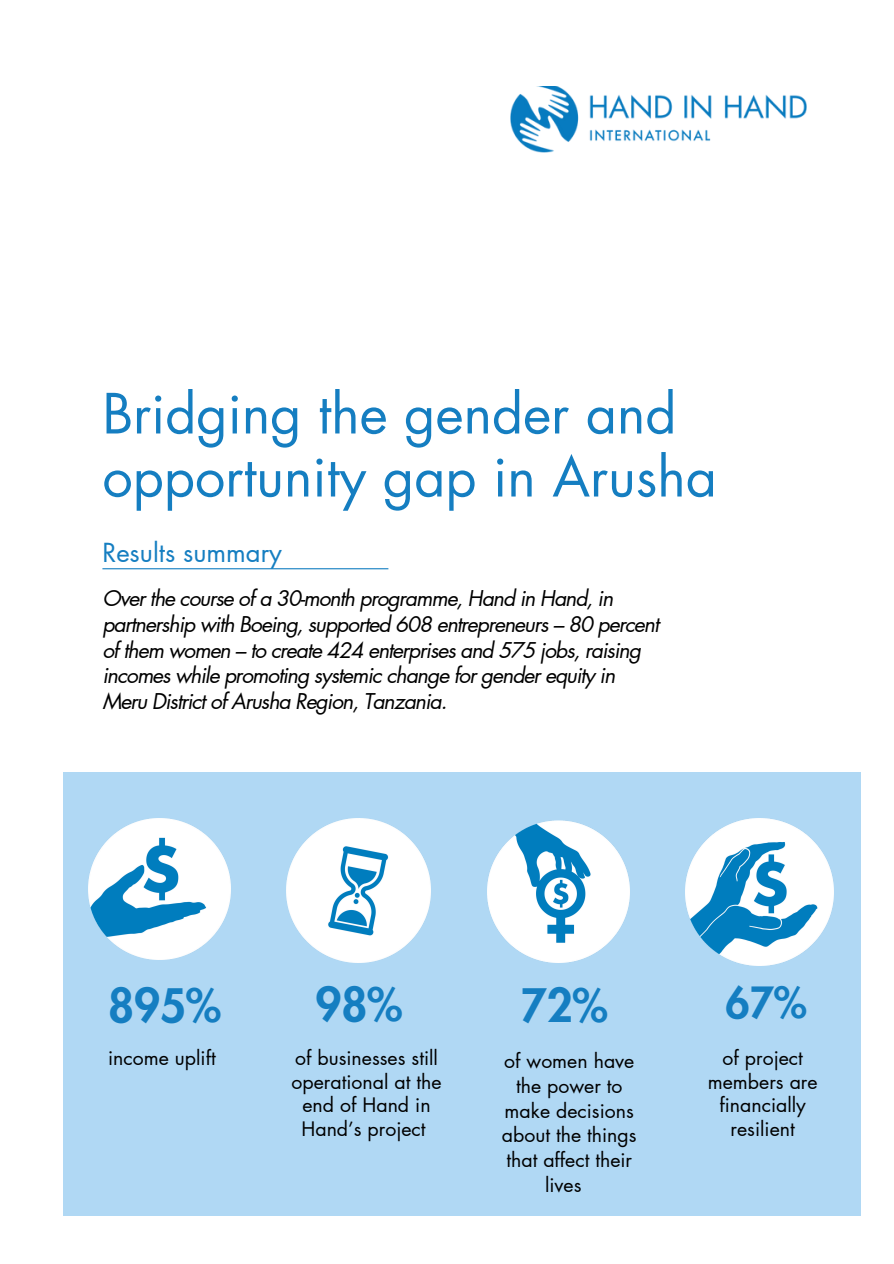
<style>
.page{position:relative;width:894px;height:1264px;background:#fff}
.page>*{position:absolute;margin:0;border:0;box-sizing:border-box;transform-origin:0 0}
.t1{font:53.85px/63px "Futura LT Pro";color:#157ec1}
.t2{font:800 45px "Futura LT Pro";color:#157ec1}
.t3{font:800 42px "Futura LT Pro";color:#157ec1}
.t4{font:25.65px "Futura LT Pro";color:#157ec1}
.t5{font:italic 21.3px/25.8px "Futura LT Pro";letter-spacing:-.05em;color:#000}
.t6{font:19.5px/23.7px "Futura LT Pro";color:#000;text-align:center}
</style>
<div class="page">
<img style="left:510px;top:86px;width:296px;height:66px">
<hr style="left:102px;top:568px;width:286px;height:1px;background:#157ec1">
<div style="left:63px;top:771px;width:797px;height:444px;background:#b0d8f4"></div>
<img style="left:89px;top:818px;width:141px;height:141px">
<img style="left:287px;top:818px;width:144px;height:144px">
<img style="left:487px;top:820px;width:142px;height:142px">
<img style="left:685px;top:818px;width:147px;height:147px">
<p class="t1" style="left:102px;top:384px;width:615px">Bridging the gender and opportunity gap in Arusha</p>
<h1 class="t4" style="left:102px;top:540px;width:181px">Results summary</h1>
<p class="t5" style="left:102px;top:586px;width:558px">Over the course of a 30-month programme, Hand in Hand, in partnership with Boeing, supported 608 entrepreneurs – 80 percent of them women – to create 424 enterprises and 575 jobs, raising incomes while promoting systemic change for gender equity in Meru District of Arusha Region, Tanzania.</p>
<p class="t3" style="left:725px;top:982px;width:82px">67%</p>
<h2 class="t2" style="left:108px;top:984px;width:114px">895%</h2>
<p class="t2" style="left:315px;top:983px;width:88px">98%</p>
<p class="t2" style="left:520px;top:984px;width:88px">72%</p>
<h2 class="t6" style="left:291px;top:1046px;width:151px">of businesses still operational at the end of Hand in<br>Hand’s project</h2>
<p class="t6" style="left:707px;top:1046px;width:111px">of project members are financially resilient</p>
<h3 class="t6" style="left:108px;top:1046px;width:109px">income uplift</h3>
<p class="t6" style="left:504px;top:1049px;width:132px">of women have</p>
<p class="t6" style="left:516px;top:1074px;width:108px">the power to</p>
<p class="t6" style="left:504px;top:1099px;width:131px">make decisions</p>
<p class="t6" style="left:501px;top:1124px;width:136px">about the things</p>
<p class="t6" style="left:506px;top:1148px;width:127px">that affect their</p>
<p class="t6" style="left:545px;top:1173px;width:38px">lives</p>
</div>
